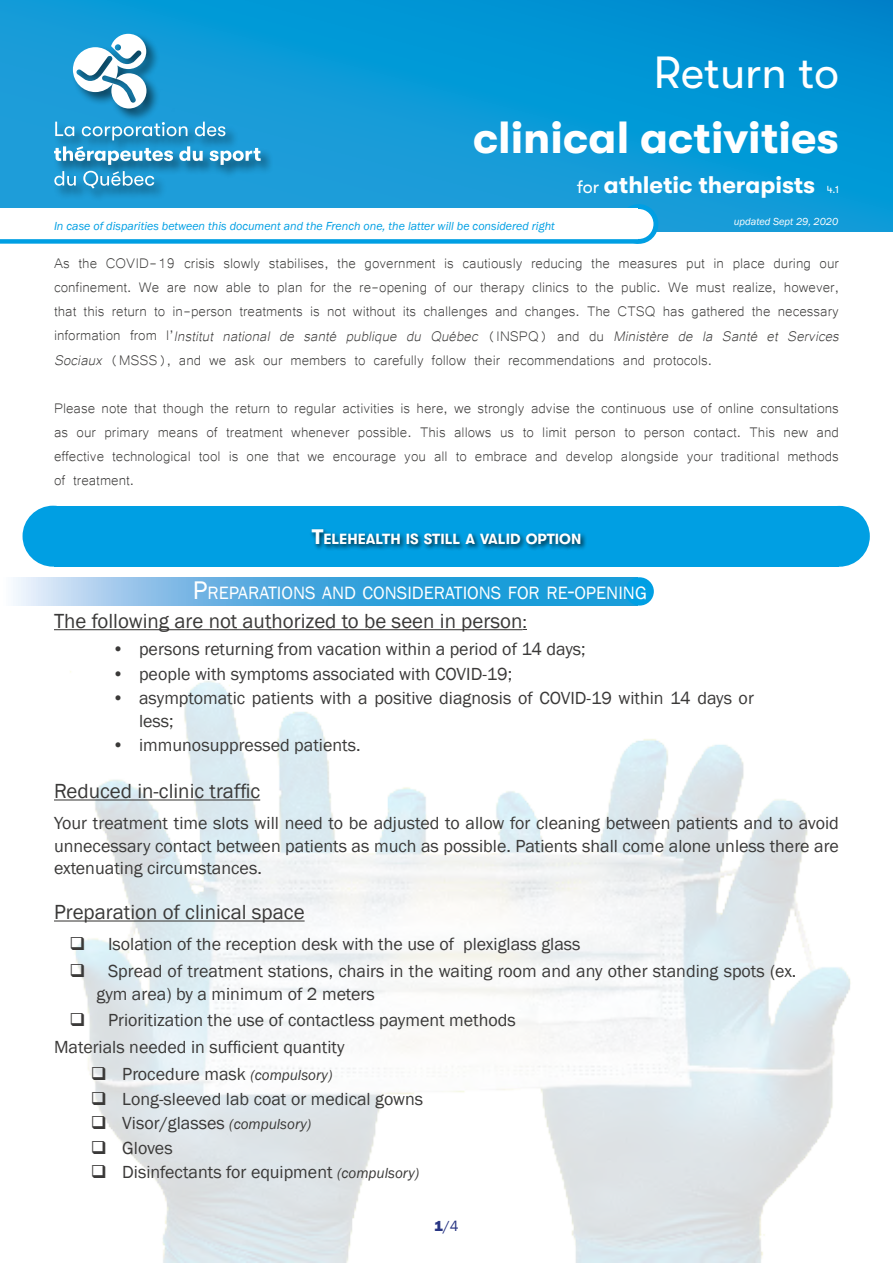
<style>
.page{position:relative;width:893px;height:1263px;background:#fff}
.page>*{position:absolute;margin:0;border:0;box-sizing:border-box;transform-origin:0 0}
.t1{font:700 45px "GT Walsheim";color:#fff}
.t2{font:45px "GT Walsheim";color:#fff}
.t3{font:700 24px "GT Walsheim";color:#fff}
.t4{font:21px "Franklin Gothic";color:#3a3938}
.t5{font:18.3px "Franklin Gothic";color:#fff}
.t6{font:18px/24px "Microsoft Yi Baiti";color:#3a3938}
.t7{font:18px/22.5px "Franklin Gothic";color:#3a3938}
.t8{font:15px "Franklin Gothic";color:#283583}
.t9{font:700 14.7px "GT Walsheim";color:#fff}
.t10{font:italic 12px "Franklin Gothic";color:#009fe3}
.t11{font:italic 10.5px "Franklin Gothic";color:#fff}
.t12{font:10.5px "GT Walsheim";color:#fff}
.s1{font-weight:400;font-size:18px}
.s2{font-style:italic}
.s3{font-size:21px}
.s4{font-size:26.25px}
.s5{font-size:18px}
.s6{font-style:italic;font-size:15px}
.s7{font-weight:800}
</style>
<div class="page">
<img style="left:54px;top:671px;width:797px;height:592px">
<div style="left:809px;top:506px;width:61px;height:61px;background:#009fe3;border-radius:50%"></div>
<div style="left:23px;top:506px;width:61px;height:61px;background:#009fe3;border-radius:50%"></div>
<svg style="left:0;top:0;width:893px;height:232px;background:#0b98d6"></svg>
<div style="left:53px;top:32px;width:221px;height:170px;background:#000;opacity:.55"></div>
<svg style="left:54px;top:171px;width:100px;height:17px;background:#53aad4"></svg>
<svg style="left:54px;top:146px;width:207px;height:19px"></svg>
<svg style="left:55px;top:122px;width:170px;height:18px;background:#4aa7d3"></svg>
<svg style="left:73px;top:34px;width:73px;height:75px"></svg>
<div style="left:54px;top:506px;width:785px;height:61px;background:#009fe3"></div>
<div style="left:309px;top:527px;width:278px;height:24px;background:#000;opacity:.75"></div>
<svg style="left:13px;top:577px;width:623px;height:29px;background:#56afe1"></svg>
<div style="left:625px;top:577px;width:29px;height:29px;background:#009fe3;border-radius:50%"></div>
<hr style="left:54px;top:629px;width:468px;height:1px;background:#3a3938">
<hr style="left:54px;top:799px;width:206px;height:1px;background:#3a3938">
<hr style="left:54px;top:920px;width:251px;height:1px;background:#3a3938">
<div style="left:622px;top:207px;width:34px;height:34px;background:#fff;border-radius:50%"></div>
<div style="left:619px;top:204px;width:39px;height:40px;border:5px solid #009fe3;border-radius:50%"></div>
<div style="left:0;top:209px;width:638px;height:33px;background:#fff"></div>
<div style="left:0;top:239px;width:638px;height:5px;background:#009fe3"></div>
<svg style="left:71px;top:937px;width:13px;height:13px"></svg>
<svg style="left:71px;top:964px;width:13px;height:13px"></svg>
<svg style="left:71px;top:1013px;width:13px;height:13px"></svg>
<svg style="left:92px;top:1067px;width:13px;height:13px"></svg>
<svg style="left:92px;top:1091px;width:13px;height:13px"></svg>
<svg style="left:92px;top:1116px;width:13px;height:13px"></svg>
<svg style="left:92px;top:1140px;width:13px;height:14px"></svg>
<svg style="left:92px;top:1165px;width:13px;height:13px"></svg>
<h1 class="t2" style="left:654px;top:48px;width:187px">Return to</h1>
<h1 class="t1" style="left:473px;top:112px;width:367px">clinical activities</h1>
<h2 class="t3" style="left:577px;top:171px;width:240px"><span class="s1">for</span> athletic therapists</h2>
<p class="t12" style="left:827px;top:183px;width:14px">4.1</p>
<p class="t10" style="left:54px;top:218px;width:502px">In case of disparities between this document and the French one, the latter will be considered right</p>
<p class="t11" style="left:734px;top:215px;width:106px">updated Sept 29, 2020</p>
<p class="t6" style="left:54px;top:250px;width:790px">As the COVID-19 crisis slowly stabilises, the government is cautiously reducing the measures put in place during our confinement. We are now able to plan for the re-opening of our therapy clinics to the public. We must realize, however, that this return to in-person treatments is not without its challenges and changes. The CTSQ has gathered the necessary i n fo r m a t i o n f ro m l ’ <span class="s2">Institut national de santé publique du Québec</span> ( I N S P Q ) a n d d u <span class="s2">Ministère de la Santé et Services Sociaux</span> (MSSS), and we ask our members to carefully follow their recommendations and protocols.</p>
<p class="t6" style="left:54px;top:394px;width:786px;text-align:justify">Please note that though the return to regular activities is here, we strongly advise the continuous use of online consultations as our primary means of treatment whenever possible. This allows us to limit person to person contact. This new and effective technological tool is one that we encourage you all to embrace and develop alongside your traditional methods of treatment.</p>
<p class="t9" style="left:312px;top:531px;width:271px"><span class="s3">T</span>ELEHEALTH IS STILL A VALID OPTION</p>
<p class="t5" style="left:193px;top:581px;width:456px"><span class="s4">P</span>REPARATIONS AND CONSIDERATIONS FOR RE<span class="s4">-</span>OPENING</p>
<p class="t4" style="left:54px;top:608px;width:474px">The following are not authorized to be seen in person<span class="s5">:</span></p>
<p class="t7" style="left:112px;top:638px;width:475px">• persons returning from vacation within a period of 14 days;</p>
<p class="t7" style="left:112px;top:663px;width:402px">• people with symptoms associated with COVID-19;</p>
<p class="t7" style="left:139px;top:687px;width:616px;text-indent:-27px">• asymptomatic patients with a positive diagnosis of COVID-19 within 14 days or less;</p>
<p class="t7" style="left:112px;top:734px;width:250px">• immunosuppressed patients.</p>
<p class="t4" style="left:54px;top:778px;width:208px">Reduced in-clinic traffic</p>
<p class="t7" style="left:54px;top:812px;width:786px;text-align:justify">Your treatment time slots will need to be adjusted to allow for cleaning between patients and to avoid unnecessary contact between patients as much as possible. Patients shall come alone unless there are extenuating circumstances.</p>
<p class="t4" style="left:54px;top:899px;width:252px">Preparation of clinical space</p>
<p class="t7" style="left:108px;top:931px;width:690px;line-height:26.7px">Isolation of the reception desk with the use of plexiglass glass<br>Spread of treatment stations, chairs in the waiting room and any other standing spots (ex.</p>
<p class="t7" style="left:97px;top:983px;width:280px">gym area) by a minimum of 2 meters</p>
<p class="t7" style="left:108px;top:1009px;width:409px">Prioritization the use of contactless payment methods</p>
<p class="t7" style="left:54px;top:1036px;width:292px">Materials needed in sufficient quantity</p>
<p class="t7" style="left:122px;top:1063px;width:212px">Procedure mask <span class="s6">(compulsory)</span></p>
<p class="t7" style="left:122px;top:1087px;width:302px;line-height:24.6px">Long-sleeved lab coat or medical gowns<br>Visor/glasses <span class="s6">(compulsory)<br></span>Gloves<br>Disinfectants for equipment <span class="s6">(compulsory)</span></p>
<p class="t8" style="left:434px;top:1217px;width:26px"><span class="s7">1</span>/4</p>
</div>
